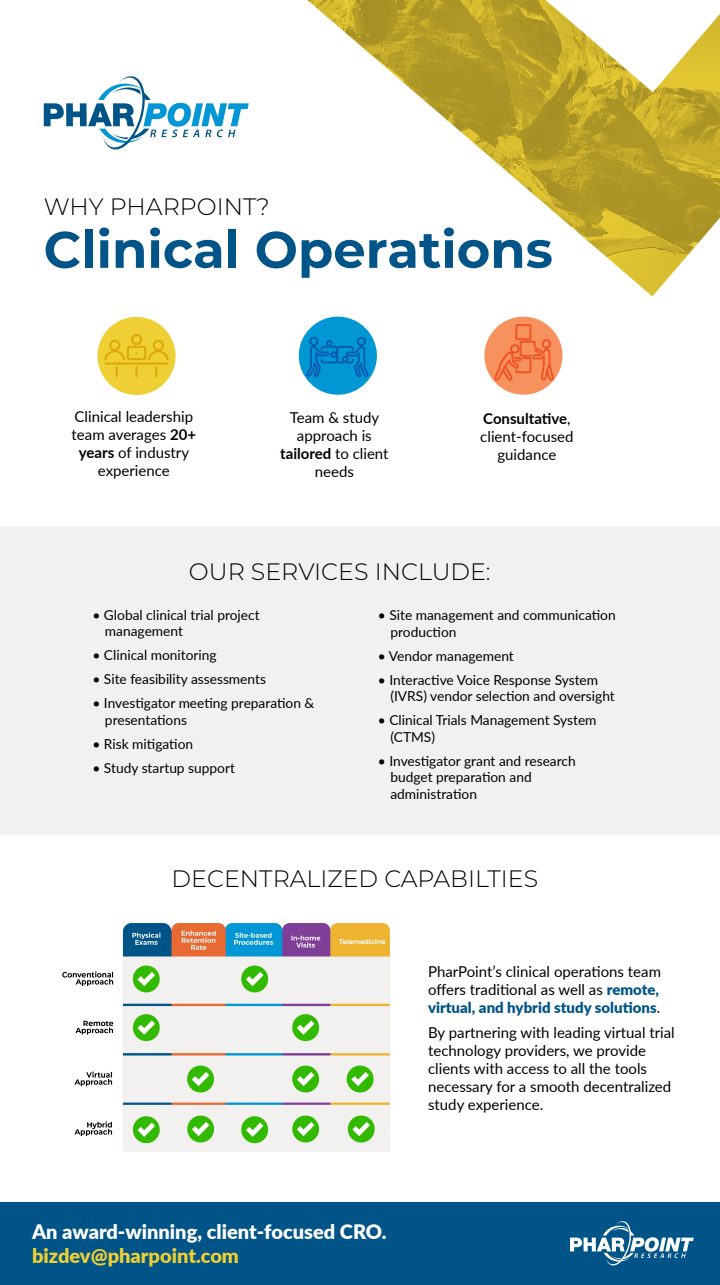
<style>
.page{position:relative;width:720px;height:1285px;background:#fff}
.page>*{position:absolute;margin:0;border:0;box-sizing:border-box;transform-origin:0 0}
.t1{font:700 51.25px "Montserrat";color:#005487}
.t2{font:300 23.75px "Montserrat";color:#000}
.t3{font:900 20px "Lato";color:#fff}
.t4{font:900 20px "Lato";color:#eecf34}
.t5{font:15px/18px "Lato";color:#000;text-align:center}
.t6{font:13.75px/16.5px "Lato";color:#000}
.s1{font-weight:700}
.s2{font-weight:900;color:#005487}
</style>
<div class="page">
<img style="left:118px;top:0;width:602px;height:339px">
<svg style="left:44px;top:76px;width:205px;height:74px"></svg>
<div style="left:98px;top:317px;width:78px;height:78px;background:#eecf34;border-radius:50%"></div>
<div style="left:299px;top:317px;width:78px;height:78px;background:#0196d4;border-radius:50%"></div>
<div style="left:484px;top:317px;width:78px;height:78px;background:#f7925f;border-radius:50%"></div>
<div style="left:0;top:526px;width:720px;height:309px;background:#f2f1f0"></div>
<img style="left:62px;top:924px;width:328px;height:227px">
<svg style="left:104px;top:334px;width:65px;height:26px"></svg>
<svg style="left:116px;top:366px;width:2px;height:11px"></svg>
<svg style="left:136px;top:366px;width:2px;height:11px"></svg>
<svg style="left:155px;top:366px;width:2px;height:11px"></svg>
<svg style="left:306px;top:337px;width:63px;height:40px"></svg>
<svg style="left:494px;top:324px;width:60px;height:57px"></svg>
<div style="left:0;top:1202px;width:720px;height:83px;background:#005487"></div>
<svg style="left:570px;top:1221px;width:124px;height:44px"></svg>
<h2 class="t2" style="left:44px;top:191px;width:227px">WHY PHARPOINT?</h2>
<h1 class="t1" style="left:44px;top:213px;width:511px">Clinical Operations</h1>
<p class="t5" style="left:72px;top:407px;width:126px">Clinical leadership team averages <span class="s1">20+ years</span> of industry experience</p>
<p class="t5" style="left:280px;top:407px;width:110px">Team &amp; study approach is <span class="s1">tailored</span> to client needs</p>
<p class="t5" style="left:480px;top:409px;width:95px"><span class="s1">Consultative</span>, client-focused guidance</p>
<h2 class="t2" style="left:189px;top:555px;width:303px">OUR SERVICES INCLUDE:</h2>
<p class="t6" style="left:105px;top:606px;width:156px;text-indent:-12px">• Global clinical trial project management</p>
<p class="t6" style="left:92px;top:646px;width:126px">• Clinical monitoring</p>
<p class="t6" style="left:92px;top:670px;width:175px">• Site feasibility assessments</p>
<p class="t6" style="left:105px;top:694px;width:211px;text-indent:-12px">• Investigator meeting preparation &amp; presentations</p>
<p class="t6" style="left:92px;top:735px;width:102px">• Risk mitigation</p>
<p class="t6" style="left:92px;top:759px;width:144px">• Study startup support</p>
<p class="t6" style="left:390px;top:606px;width:227px;text-indent:-12px">• Site management and communication production</p>
<p class="t6" style="left:378px;top:647px;width:137px">• Vendor management</p>
<p class="t6" style="left:390px;top:671px;width:226px;text-indent:-12px">• Interactive Voice Response System (IVRS) vendor selection and oversight</p>
<p class="t6" style="left:390px;top:711px;width:208px;text-indent:-12px">• Clinical Trials Management System (CTMS)</p>
<p class="t6" style="left:390px;top:752px;width:187px;text-indent:-12px">• Investigator grant and research budget preparation and administration</p>
<h2 class="t2" style="left:172px;top:862px;width:368px">DECENTRALIZED CAPABILTIES</h2>
<p class="t5" style="left:428px;top:962px;width:234px;text-align:left">PharPoint’s clinical operations team offers traditional as well as <span class="s2">remote, virtual, and hybrid study solutions</span>.</p>
<p class="t5" style="left:428px;top:1023px;width:248px;text-align:left">By partnering with leading virtual trial technology providers, we provide clients with access to all the tools necessary for a smooth decentralized study experience.</p>
<h3 class="t3" style="left:32px;top:1217px;width:356px">An award-winning, client-focused CRO.</h3>
<h3 class="t4" style="left:32px;top:1240px;width:208px">bizdev@pharpoint.com</h3>
</div>
